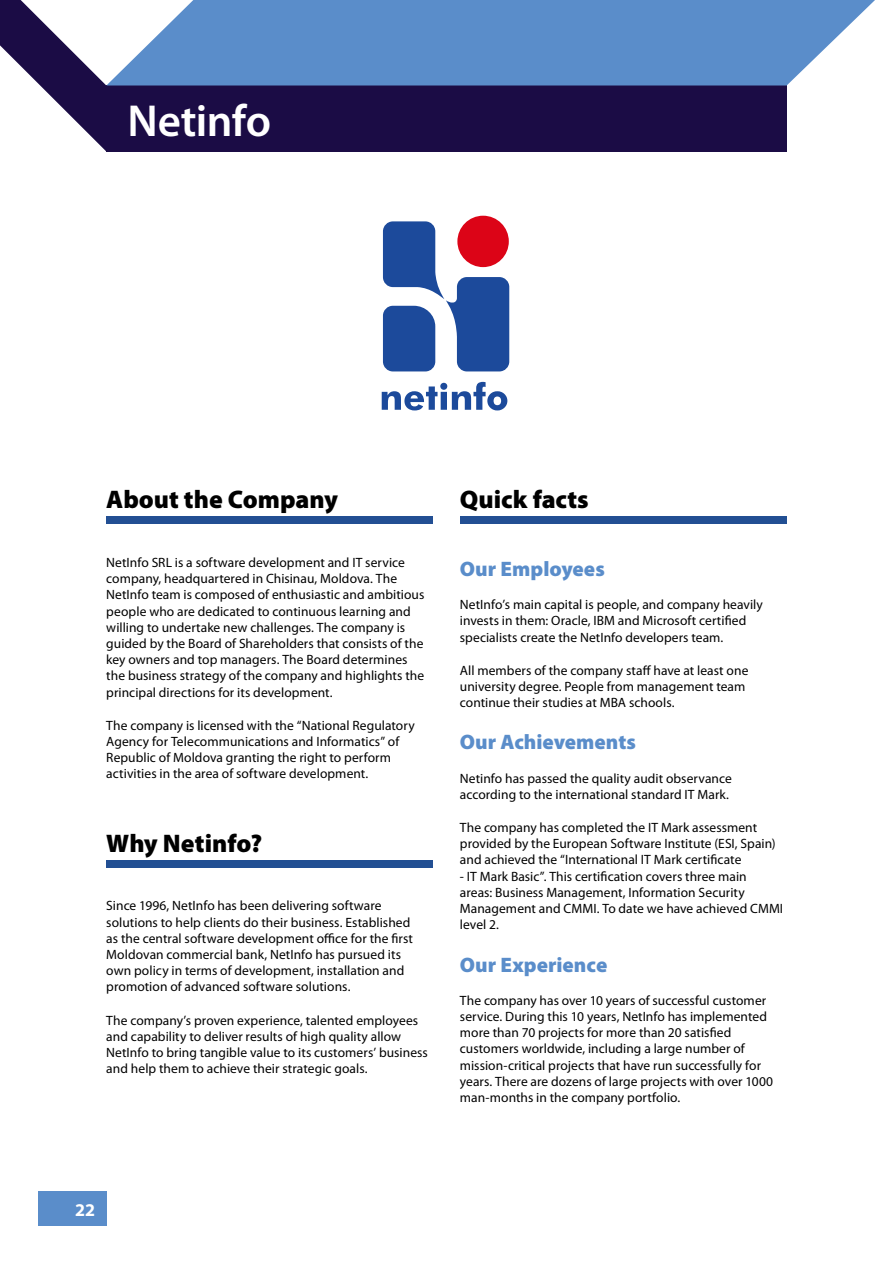
<style>
.page{position:relative;width:893px;height:1263px;background:#fff}
.page>*{position:absolute;margin:0;border:0;box-sizing:border-box;transform-origin:0 0}
.t1{font:600 45px "Myriad Pro";letter-spacing:-.01em;color:#fff}
.t2{font:900 25.5px "Myriad Pro";color:#000}
.t3{font:900 21px "Myriad Pro";color:#5a8dca}
.t4{font:700 18px "Myriad Pro";color:#fff}
.t5{font:13.5px/16.2px "Myriad Pro";letter-spacing:.005em;color:#000}
</style>
<div class="page">
<div style="left:106px;top:86px;width:681px;height:66px;background:#1b0c45"></div>
<svg style="left:106px;top:0;width:769px;height:86px;background:#6e9acf"></svg>
<svg style="left:0;top:0;width:106px;height:151px"></svg>
<div style="left:38px;top:1192px;width:68px;height:34px;background:#5a8dca"></div>
<div style="left:457px;top:216px;width:52px;height:51px;background:#dc0417;border-radius:50%"></div>
<svg style="left:383px;top:221px;width:126px;height:150px"></svg>
<svg style="left:382px;top:382px;width:125px;height:28px"></svg>
<div style="left:106px;top:516px;width:327px;height:7px;background:#224f93"></div>
<div style="left:106px;top:860px;width:327px;height:8px;background:#224f93"></div>
<div style="left:460px;top:516px;width:327px;height:7px;background:#224f93"></div>
<h1 class="t1" style="left:128px;top:93px;width:145px">Netinfo</h1>
<h2 class="t2" style="left:106px;top:483px;width:233px">About the Company</h2>
<p class="t5" style="left:106px;top:554px;width:320px">NetInfo SRL is a software development and IT service company, headquartered in Chisinau, Moldova. The NetInfo team is composed of enthusiastic and ambitious people who are dedicated to continuous learning and willing to undertake new challenges. The company is guided by the Board of Shareholders that consists of the key owners and top managers. The Board determines the business strategy of the company and highlights the principal directions for its development.</p>
<p class="t5" style="left:106px;top:717px;width:310px">The company is licensed with the “National Regulatory Agency for Telecommunications and Informatics” of Republic of Moldova granting the right to perform activities in the area of software development.</p>
<h2 class="t2" style="left:106px;top:826px;width:158px">Why Netinfo?</h2>
<p class="t5" style="left:106px;top:897px;width:308px">Since 1996, NetInfo has been delivering software solutions to help clients do their business. Established as the central software development office for the first Moldovan commercial bank, NetInfo has pursued its own policy in terms of development, installation and promotion of advanced software solutions.</p>
<p class="t5" style="left:106px;top:1012px;width:323px">The company’s proven experience, talented employees and capability to deliver results of high quality allow NetInfo to bring tangible value to its customers’ business and help them to achieve their strategic goals.</p>
<h2 class="t2" style="left:460px;top:483px;width:130px">Quick facts</h2>
<h3 class="t3" style="left:460px;top:555px;width:146px">Our Employees</h3>
<p class="t5" style="left:460px;top:596px;width:304px">NetInfo’s main capital is people, and company heavily invests in them: Oracle, IBM and Microsoft certified specialists create the NetInfo developers team.</p>
<p class="t5" style="left:460px;top:662px;width:290px">All members of the company staff have at least one university degree. People from management team continue their studies at MBA schools.</p>
<h3 class="t3" style="left:460px;top:728px;width:178px">Our Achievements</h3>
<p class="t5" style="left:460px;top:770px;width:273px">Netinfo has passed the quality audit observance according to the international standard IT Mark.</p>
<p class="t5" style="left:460px;top:819px;width:317px">The company has completed the IT Mark assessment provided by the European Software Institute (ESI, Spain) and achieved the “International IT Mark certificate</p>
<p class="t5" style="left:460px;top:868px;width:325px">- IT Mark Basic”. This certification covers three main<br>areas: Business Management, Information Security Management and CMMI. To date we have achieved CMMI level 2.</p>
<h3 class="t3" style="left:460px;top:950px;width:149px">Our Experience</h3>
<p class="t5" style="left:460px;top:992px;width:315px">The company has over 10 years of successful customer service. During this 10 years, NetInfo has implemented more than 70 projects for more than 20 satisfied customers worldwide, including a large number of mission-critical projects that have run successfully for years. There are dozens of large projects with over 1000 man-months in the company portfolio.</p>
<h3 class="t4" style="left:75px;top:1198px;width:21px">22</h3>
</div>
